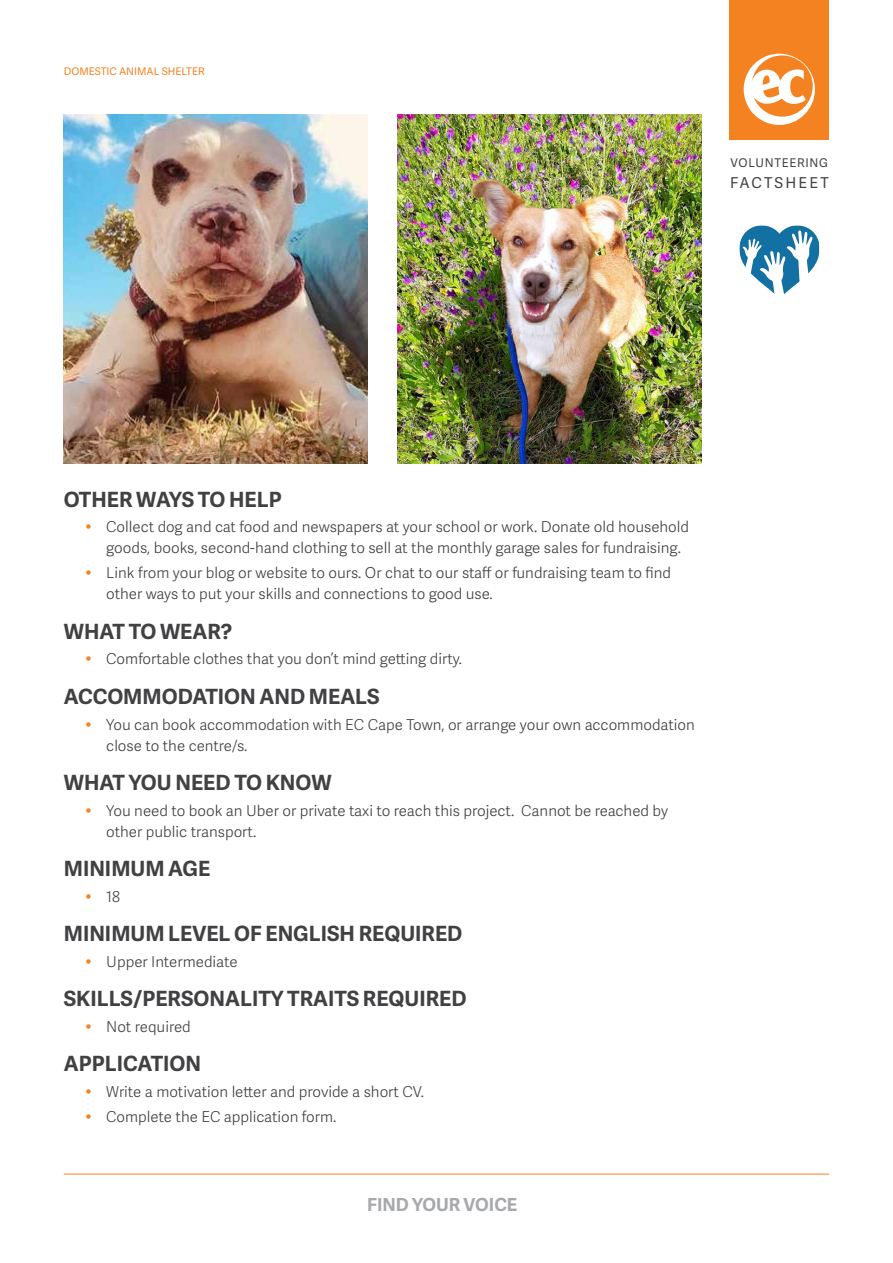
<style>
.page{position:relative;width:893px;height:1263px;background:#fff}
.page>*{position:absolute;margin:0;border:0;box-sizing:border-box;transform-origin:0 0}
.t1{font:700 21px "Adelle Sans";color:#414042}
.t2{font:700 18px "Adelle Sans";color:#a7a9ac}
.t3{font:300 15px/21px "Adelle Sans";color:#414042}
.t4{font:15px "Adelle Sans";letter-spacing:.145em;color:#414042}
.t5{font:12px "Adelle Sans";letter-spacing:.06em;color:#414042}
.t6{font:10.5px "Adelle Sans";color:#f58220}
</style>
<div class="page">
<img style="left:64px;top:115px;width:304px;height:348px">
<img style="left:398px;top:115px;width:304px;height:348px">
<svg style="left:739px;top:225px;width:80px;height:69px"></svg>
<hr style="left:64px;top:1174px;width:765px;height:1px;background:#f58220">
<div style="left:729px;top:0;width:100px;height:139px;background:#f58220"></div>
<svg style="left:744px;top:54px;width:71px;height:71px"></svg>
<p class="t6" style="left:64px;top:64px;width:142px">DOMESTIC ANIMAL SHELTER</p>
<p class="t5" style="left:731px;top:154px;width:99px">VOLUNTEERING</p>
<p class="t4" style="left:730px;top:172px;width:100px">FACTSHEET</p>
<h1 class="t1" style="left:64px;top:484px;width:219px">OTHER WAYS TO HELP</h1>
<p class="t3" style="left:106px;top:516px;width:584px">Collect dog and cat food and newspapers at your school or work. Donate old household goods, books, second-hand clothing to sell at the monthly garage sales for fundraising.</p>
<p class="t3" style="left:106px;top:562px;width:566px">Link from your blog or website to ours. Or chat to our staff or fundraising team to find other ways to put your skills and connections to good use.</p>
<h1 class="t1" style="left:64px;top:616px;width:170px">WHAT TO WEAR?</h1>
<p class="t3" style="left:106px;top:648px;width:357px">Comfortable clothes that you don’t mind getting dirty.</p>
<h1 class="t1" style="left:64px;top:681px;width:317px">ACCOMMODATION AND MEALS</h1>
<p class="t3" style="left:106px;top:713px;width:590px">You can book accommodation with EC Cape Town, or arrange your own accommodation close to the centre/s.</p>
<h1 class="t1" style="left:64px;top:767px;width:269px">WHAT YOU NEED TO KNOW</h1>
<p class="t3" style="left:106px;top:799px;width:563px">You need to book an Uber or private taxi to reach this project. Cannot be reached by other public transport.</p>
<h1 class="t1" style="left:64px;top:853px;width:148px">MINIMUM AGE</h1>
<p class="t3" style="left:106px;top:885px;width:15px">18</p>
<h1 class="t1" style="left:64px;top:918px;width:400px">MINIMUM LEVEL OF ENGLISH REQUIRED</h1>
<p class="t3" style="left:106px;top:950px;width:133px">Upper Intermediate</p>
<h1 class="t1" style="left:64px;top:983px;width:404px">SKILLS/PERSONALITY TRAITS REQUIRED</h1>
<p class="t3" style="left:106px;top:1015px;width:86px">Not required</p>
<h1 class="t1" style="left:64px;top:1048px;width:139px">APPLICATION</h1>
<p class="t3" style="left:106px;top:1078px;width:319px;line-height:25.2px">Write a motivation letter and provide a short CV.<br>Complete the EC application form.</p>
<p class="t2" style="left:367px;top:1191px;width:152px">FIND YOUR VOICE</p>
</div>
